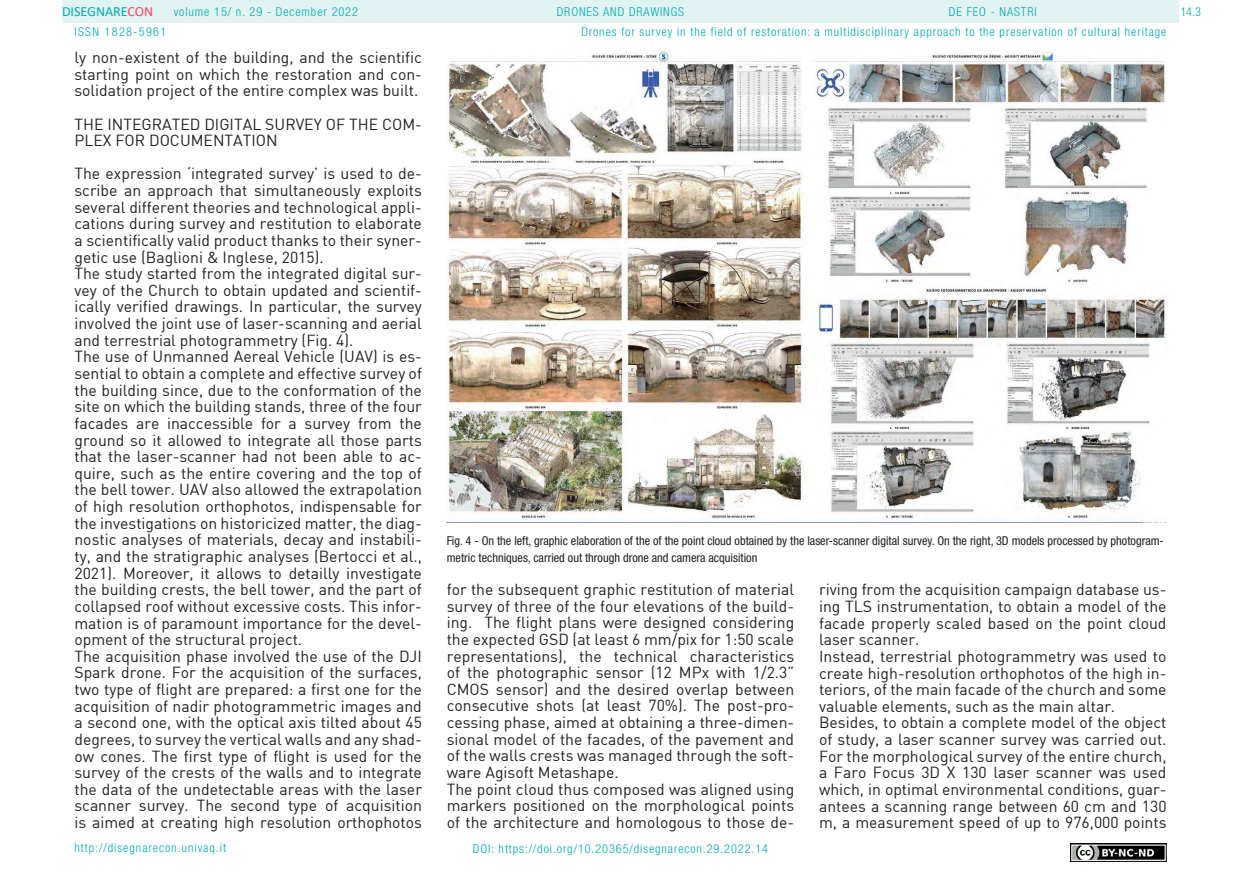
<style>
.page{position:relative;width:1241px;height:893px;background:#fff}
.page>*{position:absolute;margin:0;border:0;box-sizing:border-box;transform-origin:0 0}
.t1{font:15.75px/16.6px "DIN";color:#231f20}
.t2{font:14px "Calibri";color:#00aaad}
.t3{font:300 condensed 12.25px "Helvetica Neue LT Std";letter-spacing:.075em;color:#00aaad}
.t4{font:condensed 12.25px/16.6px "Helvetica Neue LT Std";color:#231f20}
.t5{font:300 condensed 12.25px "Helvetica Neue LT Std";letter-spacing:.11em;color:#00aaad}
.s1{color:#f24862}
</style>
<div class="page">
<div style="left:62px;top:0;width:1116px;height:23px;background:#e2f3f4"></div>
<img style="left:1070px;top:843px;width:96px;height:18px">
<img style="left:446px;top:50px;width:720px;height:472px">
<p class="t2" style="left:62px;top:2px;width:93px">DISEGNARE<span class="s1">CON</span></p>
<p class="t3" style="left:948px;top:5px;width:89px">DE FEO - NASTRI</p>
<p class="t3" style="left:174px;top:5px;width:186px">volume 15/ n. 29 - December 2022</p>
<p class="t3" style="left:556px;top:5px;width:129px">DRONES AND DRAWINGS</p>
<p class="t5" style="left:74px;top:24px;width:93px">ISSN 1828-5961</p>
<p class="t1" style="left:74px;top:49px;width:349px;text-align:justify">ly non-existent of the building, and the scientific starting point on which the restoration and con&shy;solidation project of the entire complex was built.</p>
<p class="t1" style="left:74px;top:115px;width:349px">THE INTEGRATED DIGITAL SURVEY OF THE COM-<br>PLEX FOR DOCUMENTATION</p>
<p class="t1" style="left:74px;top:165px;width:349px">The expression ‘integrated survey’ is used to de&shy;scribe an approach that simultaneously exploits several different theories and technological appli&shy;cations during survey and restitution to elaborate a scientifically valid product thanks to their syner&shy;getic use (Baglioni &amp; Inglese, 2015).<br>The study started from the integrated digital sur&shy;vey of the Church to obtain updated and scientif&shy;ically verified drawings. In particular, the survey involved the joint use of laser-scanning and aerial and terrestrial photogrammetry (Fig. 4).<br>The use of Unmanned Aereal Vehicle (UAV) is es&shy;sential to obtain a complete and effective survey of the building since, due to the conformation of the site on which the building stands, three of the four facades are inaccessible for a survey from the ground so it allowed to integrate all those parts that the laser-scanner had not been able to ac&shy;quire, such as the entire covering and the top of the bell tower. UAV also allowed the extrapolation of high resolution orthophotos, indispensable for the investigations on historicized matter, the diag&shy;nostic analyses of materials, decay and instabili&shy;ty, and the stratigraphic analyses (Bertocci et al., 2021). Moreover, it allows to detailly investigate the building crests, the bell tower, and the part of collapsed roof without excessive costs. This infor&shy;mation is of paramount importance for the devel&shy;opment of the structural project.<br>The acquisition phase involved the use of the DJI Spark drone. For the acquisition of the surfaces, two type of flight are prepared: a first one for the acquisition of nadir photogrammetric images and a second one, with the optical axis tilted about 45 degrees, to survey the vertical walls and any shad&shy;ow cones. The first type of flight is used for the survey of the crests of the walls and to integrate the data of the undetectable areas with the laser scanner survey. The second type of acquisition is aimed at creating high resolution orthophotos</p>
<p class="t3" style="left:74px;top:841px;width:153px">http://disegnarecon.univaq.it</p>
<p class="t3" style="left:581px;top:25px;width:586px">Drones for survey in the field of restoration: a multidisciplinary approach to the preservation of cultural heritage</p>
<p class="t4" style="left:446px;top:532px;width:718px">Fig. 4 - On the left, graphic elaboration of the of the point cloud obtained by the laser-scanner digital survey. On the right, 3D models processed by photogram&shy;metric techniques, carried out through drone and camera acquisition</p>
<p class="t1" style="left:446px;top:581px;width:349px">for the subsequent graphic restitution of material survey of three of the four elevations of the build&shy;ing. The flight plans were designed considering the expected GSD (at least 6 mm/pix for 1:50 scale representations), the technical characteristics of the photographic sensor (12 MPx with 1/2.3” CMOS sensor) and the desired overlap between consecutive shots (at least 70%). The post-pro&shy;cessing phase, aimed at obtaining a three-dimen&shy;sional model of the facades, of the pavement and of the walls crests was managed through the soft&shy;ware Agisoft Metashape.<br>The point cloud thus composed was aligned using markers positioned on the morphological points of the architecture and homologous to those de-</p>
<p class="t1" style="left:819px;top:581px;width:349px">riving from the acquisition campaign database us&shy;ing TLS instrumentation, to obtain a model of the facade properly scaled based on the point cloud laser scanner.<br>Instead, terrestrial photogrammetry was used to create high-resolution orthophotos of the high in&shy;teriors, of the main facade of the church and some valuable elements, such as the main altar.<br>Besides, to obtain a complete model of the object of study, a laser scanner survey was carried out.<br>For the morphological survey of the entire church, a Faro Focus 3D X 130 laser scanner was used which, in optimal environmental conditions, guar&shy;antees a scanning range between 60 cm and 130 m, a measurement speed of up to 976,000 points</p>
<p class="t3" style="left:473px;top:842px;width:296px">DOI: https://doi.org/10.20365/disegnarecon.29.2022.14</p>
<p class="t3" style="left:1180px;top:5px;width:22px">14.3</p>
</div>
